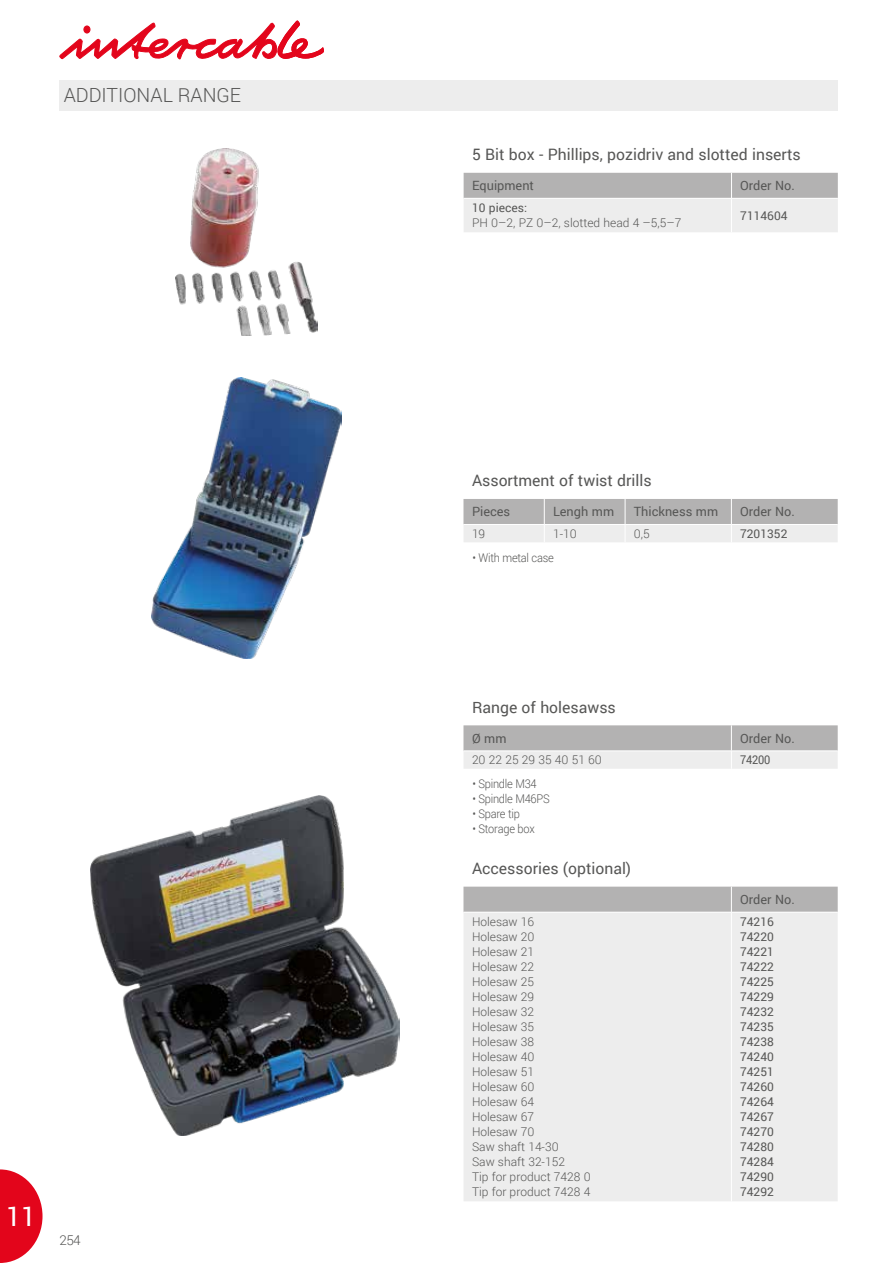
<style>
.page{position:relative;width:893px;height:1263px;background:#fff}
.page>*{position:absolute;margin:0;border:0;box-sizing:border-box;transform-origin:0 0}
.t1{font:27px "Roboto";color:#fff}
.t2{font:300 19.5px "Roboto";color:#575756}
.t3{font:15.75px "Roboto";color:#575756}
.t4{font:300 13.5px "Roboto";color:#575756}
.t5{font:12.75px "Roboto";color:#575756}
.t6{font:300 12px/15px "Roboto";color:#575756}
.t7{font:12px/15px "Roboto";color:#575756;text-align:justify}
.t8{font:300 12px "Roboto";letter-spacing:-.02em;color:#575756;scale:.92 1}
.t9{font:12px "Roboto";color:#575756;scale:.92 1}
</style>
<div class="page">
<div style="left:60px;top:80px;width:778px;height:31px;background:#ededed"></div>
<svg style="left:60px;top:21px;width:264px;height:38px"></svg>
<svg style="left:464px;top:173px;width:374px;height:59px;background:#d4d3d3"></svg>
<hr style="left:464px;top:198px;width:267px;height:1px;background:#fff">
<hr style="left:731px;top:198px;width:107px;height:1px;background:#fff">
<hr style="left:731px;top:199px;width:1px;height:33px;background:#fff">
<img style="left:152px;top:378px;width:190px;height:281px">
<img style="left:176px;top:149px;width:141px;height:186px">
<img style="left:91px;top:795px;width:309px;height:340px">
<div style="left:464px;top:913px;width:374px;height:288px;background:#ededed"></div>
<div style="left:463px;top:887px;width:375px;height:25px;background:#b3b2b2"></div>
<hr style="left:731px;top:912px;width:1px;height:289px;background:#fff">
<svg style="left:463px;top:725px;width:375px;height:44px;background:#ccc"></svg>
<svg style="left:463px;top:499px;width:375px;height:43px;background:#cccbcb"></svg>
<svg style="left:0;top:1169px;width:43px;height:94px"></svg>
<h2 class="t2" style="left:64px;top:82px;width:179px">ADDITIONAL RANGE</h2>
<h1 class="t1" style="left:6px;top:1197px;width:32px">11</h1>
<p class="t4" style="left:60px;top:1231px;width:23px">254</p>
<h3 class="t3" style="left:472px;top:143px;width:330px">5 Bit box - Phillips, pozidriv and slotted inserts</h3>
<p class="t5" style="left:472px;top:176px;width:63px">Equipment</p>
<p class="t5" style="left:740px;top:176px;width:56px">Order No.</p>
<p class="t7" style="left:472px;top:200px;width:57px">10 pieces:</p>
<p class="t6" style="left:472px;top:215px;width:211px">PH 0–2, PZ 0–2, slotted head 4 –5,5–7</p>
<p class="t7" style="left:740px;top:207px;width:49px">7114604</p>
<h3 class="t3" style="left:472px;top:469px;width:181px">Assortment of twist drills</h3>
<p class="t5" style="left:472px;top:503px;width:40px">Pieces</p>
<p class="t5" style="left:553px;top:503px;width:63px">Lengh mm</p>
<p class="t5" style="left:634px;top:503px;width:86px">Thickness mm</p>
<p class="t5" style="left:740px;top:503px;width:56px">Order No.</p>
<p class="t6" style="left:472px;top:526px;width:15px">19</p>
<p class="t6" style="left:553px;top:526px;width:25px">1-10</p>
<p class="t6" style="left:634px;top:526px;width:17px">0,5</p>
<p class="t7" style="left:740px;top:525px;width:49px">7201352</p>
<p class="t8" style="left:472px;top:549px;width:90px">• With metal case</p>
<h3 class="t3" style="left:472px;top:696px;width:145px">Range of holesawss</h3>
<p class="t5" style="left:472px;top:729px;width:36px">Ø mm</p>
<p class="t5" style="left:740px;top:729px;width:56px">Order No.</p>
<p class="t6" style="left:472px;top:752px;width:131px">20 22 25 29 35 40 51 60</p>
<p class="t9" style="left:740px;top:751px;width:34px">74200</p>
<p class="t8" style="left:472px;top:775px;width:71px">• Spindle M34</p>
<p class="t8" style="left:472px;top:790px;width:86px">• Spindle M46PS</p>
<p class="t8" style="left:472px;top:805px;width:53px">• Spare tip</p>
<p class="t8" style="left:472px;top:820px;width:69px">• Storage box</p>
<h3 class="t3" style="left:472px;top:857px;width:161px">Accessories (optional)</h3>
<p class="t5" style="left:740px;top:890px;width:56px">Order No.</p>
<p class="t6" style="left:472px;top:914px;width:120px">Holesaw 16<br>Holesaw 20<br>Holesaw 21<br>Holesaw 22<br>Holesaw 25<br>Holesaw 29<br>Holesaw 32<br>Holesaw 35<br>Holesaw 38<br>Holesaw 40<br>Holesaw 51<br>Holesaw 60<br>Holesaw 64<br>Holesaw 67<br>Holesaw 70<br>Saw shaft 14-30<br>Saw shaft 32-152<br>Tip for product 7428 0<br>Tip for product 7428 4</p>
<p class="t7" style="left:740px;top:914px;width:35px">74216<br>74220<br>74221<br>74222<br>74225<br>74229<br>74232<br>74235<br>74238<br>74240<br>74251<br>74260<br>74264<br>74267<br>74270<br>74280<br>74284<br>74290<br>74292</p>
</div>
